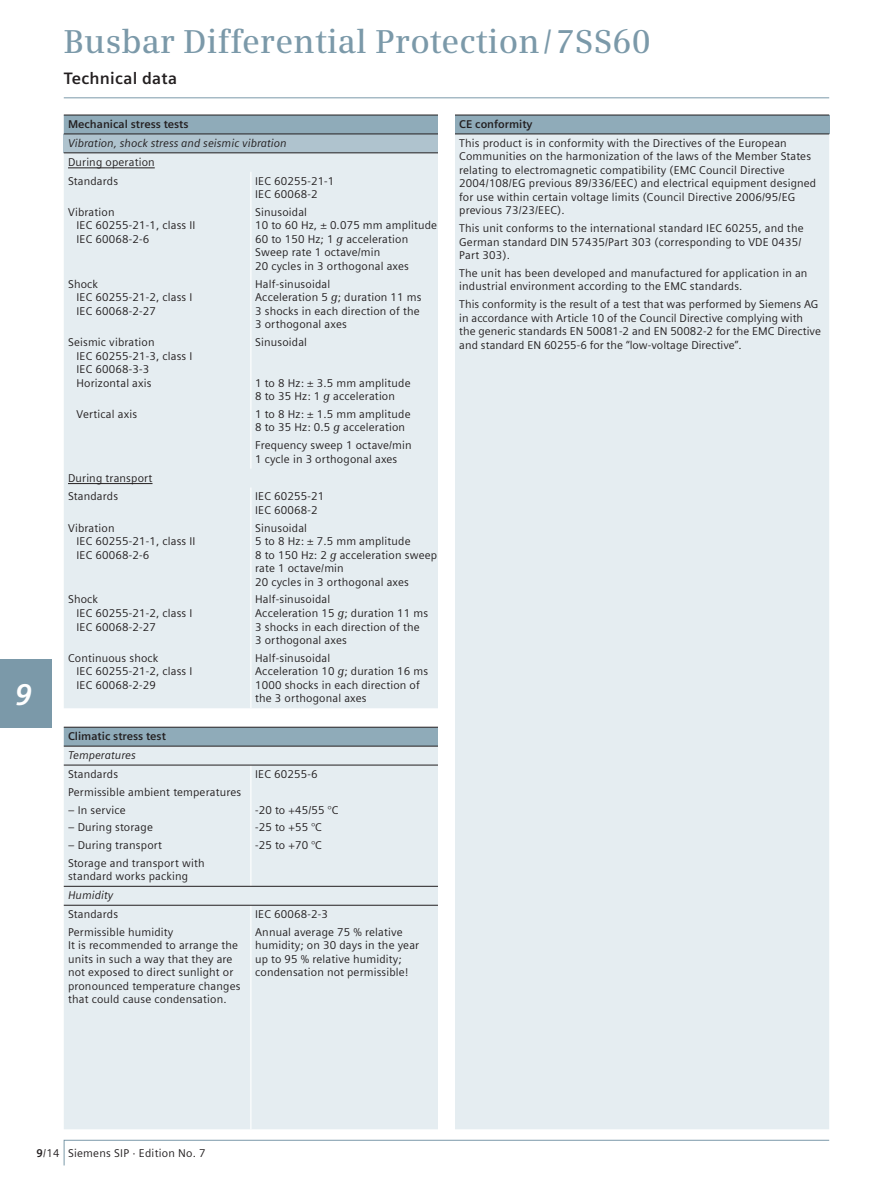
<style>
.page{position:relative;width:893px;height:1191px;background:#fff}
.page>*{position:absolute;margin:0;border:0;box-sizing:border-box;transform-origin:0 0}
.t1{font:600 33px "Siemens Serif";letter-spacing:.005em;color:#7b99a9}
.t2{font:italic 700 30px "Siemens Sans";color:#fff}
.t3{font:700 16.5px "Siemens Sans";letter-spacing:.015em;color:#231f20}
.t4{font:11.25px/13.5px "Siemens Sans";letter-spacing:.015em;color:#231f20}
.t5{font:italic 11.25px/18.9px "Siemens Sans";color:#231f20}
.t6{font:700 11.25px/18.9px "Siemens Sans";color:#231f20}
.s1{font-weight:700;font-style:normal}
.s2{font-style:normal}
.s3{font-family:"Siemens Serif";font-style:italic}
.s4{font-weight:400;font-style:italic}
.s5{font-weight:400}
.s6{font-style:italic}
.s7{font-weight:700}
</style>
<div class="page">
<hr style="left:64px;top:97px;width:765px;height:1px;background:#7b99a9">
<svg style="left:63px;top:1139px;width:767px;height:27px"></svg>
<div style="left:64px;top:116px;width:374px;height:18px;background:#8fabb9"></div>
<div style="left:64px;top:134px;width:374px;height:19px;background:#afc3ce"></div>
<div style="left:64px;top:154px;width:374px;height:975px;background:#e5edf1"></div>
<hr style="left:250px;top:172px;width:1px;height:296px;background:#fff">
<hr style="left:250px;top:487px;width:1px;height:221px;background:#fff">
<hr style="left:250px;top:765px;width:1px;height:121px;background:#fff">
<hr style="left:250px;top:905px;width:1px;height:224px;background:#fff">
<hr style="left:64px;top:115px;width:374px;height:1px;background:#231f20">
<hr style="left:64px;top:727px;width:374px;height:1px;background:#231f20">
<hr style="left:64px;top:134px;width:374px;height:1px;background:#231f20">
<hr style="left:64px;top:153px;width:374px;height:1px;background:#231f20">
<hr style="left:64px;top:746px;width:374px;height:1px;background:#231f20">
<hr style="left:64px;top:765px;width:374px;height:1px;background:#231f20">
<hr style="left:64px;top:886px;width:374px;height:1px;background:#231f20">
<hr style="left:64px;top:905px;width:374px;height:1px;background:#231f20">
<hr style="left:68px;top:167px;width:87px;height:1px;background:#231f20">
<hr style="left:68px;top:483px;width:85px;height:1px;background:#231f20">
<div style="left:455px;top:115px;width:374px;height:19px;background:#8fabb9"></div>
<div style="left:455px;top:135px;width:374px;height:994px;background:#e5edf1"></div>
<hr style="left:455px;top:115px;width:374px;height:1px;background:#231f20">
<hr style="left:455px;top:134px;width:374px;height:1px;background:#231f20">
<div style="left:0;top:659px;width:51px;height:68px;background:#7b99a9"></div>
<p class="t1" style="left:64px;top:28px;width:588px">Busbar Differential Protection / 7SS60</p>
<p class="t3" style="left:64px;top:71px;width:115px">Technical data</p>
<p class="t2" style="left:15px;top:682px;width:19px">9</p>
<p class="t5" style="left:68px;top:115px;width:220px"><span class="s1">Mechanical stress tests<br></span>Vibration, shock stress and seismic vibration<br><span class="s2">During operation<br>Standards</span></p>
<p class="t4" style="left:77px;top:206px;width:120px;text-indent:-9px">Vibration<br>IEC 60255-21-1, class II<br>IEC 60068-2-6</p>
<p class="t4" style="left:77px;top:278px;width:117px;text-indent:-9px">Shock<br>IEC 60255-21-2, class I<br>IEC 60068-2-27</p>
<p class="t4" style="left:77px;top:336px;width:117px;text-indent:-9px">Seismic vibration<br>IEC 60255-21-3, class I<br>IEC 60068-3-3<br>Horizontal axis</p>
<p class="t4" style="left:77px;top:408px;width:62px">Vertical axis</p>
<p class="t4" style="left:255px;top:175px;width:81px">IEC 60255-21-1<br>IEC 60068-2</p>
<p class="t4" style="left:255px;top:206px;width:184px">Sinusoidal<br>10 to 60 Hz, ± 0.075 mm amplitude<br>60 to 150 Hz; 1 <span class="s3">g</span> acceleration<br>Sweep rate 1 octave/min<br>20 cycles in 3 orthogonal axes</p>
<p class="t4" style="left:255px;top:278px;width:168px">Half-sinusoidal<br>Acceleration 5 <span class="s3">g</span>; duration 11 ms<br>3 shocks in each direction of the<br>3 orthogonal axes</p>
<p class="t4" style="left:255px;top:336px;width:53px">Sinusoidal</p>
<p class="t4" style="left:255px;top:377px;width:157px">1 to 8 Hz: ± 3.5 mm amplitude<br>8 to 35 Hz: 1 <span class="s3">g</span> acceleration</p>
<p class="t4" style="left:255px;top:408px;width:157px">1 to 8 Hz: ± 1.5 mm amplitude<br>8 to 35 Hz: 0.5 <span class="s3">g</span> acceleration</p>
<p class="t4" style="left:255px;top:439px;width:158px">Frequency sweep 1 octave/min<br>1 cycle in 3 orthogonal axes</p>
<p class="t4" style="left:68px;top:469px;width:86px;line-height:18.9px">During transport<br>Standards</p>
<p class="t4" style="left:77px;top:522px;width:120px;text-indent:-9px">Vibration<br>IEC 60255-21-1, class II<br>IEC 60068-2-6</p>
<p class="t4" style="left:77px;top:593px;width:117px;text-indent:-9px">Shock<br>IEC 60255-21-2, class I<br>IEC 60068-2-27</p>
<p class="t4" style="left:77px;top:652px;width:117px;text-indent:-9px">Continuous shock<br>IEC 60255-21-2, class I<br>IEC 60068-2-29</p>
<p class="t6" style="left:68px;top:728px;width:99px">Climatic stress test<br><span class="s4">Temperatures<br></span><span class="s5">Standards</span></p>
<p class="t4" style="left:68px;top:786px;width:175px">Permissible ambient temperatures</p>
<p class="t4" style="left:68px;top:803px;width:59px">– In service</p>
<p class="t4" style="left:68px;top:821px;width:86px">– During storage</p>
<p class="t4" style="left:68px;top:837px;width:138px;line-height:17.7px">– During transport<br>Storage and transport with</p>
<p class="t4" style="left:68px;top:870px;width:122px">standard works packing</p>
<p class="t4" style="left:68px;top:886px;width:52px;line-height:18.9px"><span class="s6">Humidity<br></span>Standards</p>
<p class="t4" style="left:68px;top:926px;width:174px">Permissible humidity<br>It is recommended to arrange the units in such a way that they are not exposed to direct sunlight or pronounced temperature changes that could cause condensation.</p>
<p class="t4" style="left:255px;top:490px;width:71px">IEC 60255-21<br>IEC 60068-2</p>
<p class="t4" style="left:255px;top:522px;width:184px">Sinusoidal<br>5 to 8 Hz: ± 7.5 mm amplitude<br>8 to 150 Hz: 2 <span class="s3">g</span> acceleration sweep rate 1 octave/min<br>20 cycles in 3 orthogonal axes</p>
<p class="t4" style="left:255px;top:593px;width:175px">Half-sinusoidal<br>Acceleration 15 <span class="s3">g</span>; duration 11 ms<br>3 shocks in each direction of the<br>3 orthogonal axes</p>
<p class="t4" style="left:255px;top:652px;width:175px">Half-sinusoidal<br>Acceleration 10 <span class="s3">g</span>; duration 16 ms<br>1000 shocks in each direction of the 3 orthogonal axes</p>
<p class="t4" style="left:255px;top:768px;width:64px">IEC 60255-6</p>
<p class="t4" style="left:255px;top:801px;width:85px;line-height:17.7px">-20 to +45/55 °C -25 to +55 °C -25 to +70 °C</p>
<p class="t4" style="left:255px;top:906px;width:149px;line-height:17.7px">IEC 60068-2-3<br>Annual average 75 % relative</p>
<p class="t4" style="left:255px;top:939px;width:166px">humidity; on 30 days in the year up to 95 % relative humidity; condensation not permissible!</p>
<p class="t4" style="left:459px;top:115px;width:329px;line-height:18.9px"><span class="s7">CE conformity<br></span>This product is in conformity with the Directives of the European</p>
<p class="t4" style="left:459px;top:151px;width:358px">Communities on the harmonization of the laws of the Member States relating to electromagnetic compatibility (EMC Council Directive 2004/108/EG previous 89/336/EEC) and electrical equipment designed for use within certain voltage limits (Council Directive 2006/95/EG previous 73/23/EEC).</p>
<p class="t4" style="left:459px;top:222px;width:346px">This unit conforms to the international standard IEC 60255, and the<br>German standard DIN 57435/Part 303 (corresponding to VDE 0435/<br>Part 303).</p>
<p class="t4" style="left:459px;top:267px;width:350px">The unit has been developed and manufactured for application in an industrial environment according to the EMC standards.</p>
<p class="t4" style="left:459px;top:298px;width:363px">This conformity is the result of a test that was performed by Siemens AG in accordance with Article 10 of the Council Directive complying with the generic standards EN 50081-2 and EN 50082-2 for the EMC Directive and standard EN 60255-6 for the “low-voltage Directive”.</p>
<p class="t4" style="left:36px;top:1147px;width:171px"><span class="s7">9</span>/14 Siemens SIP · Edition No. 7</p>
</div>
